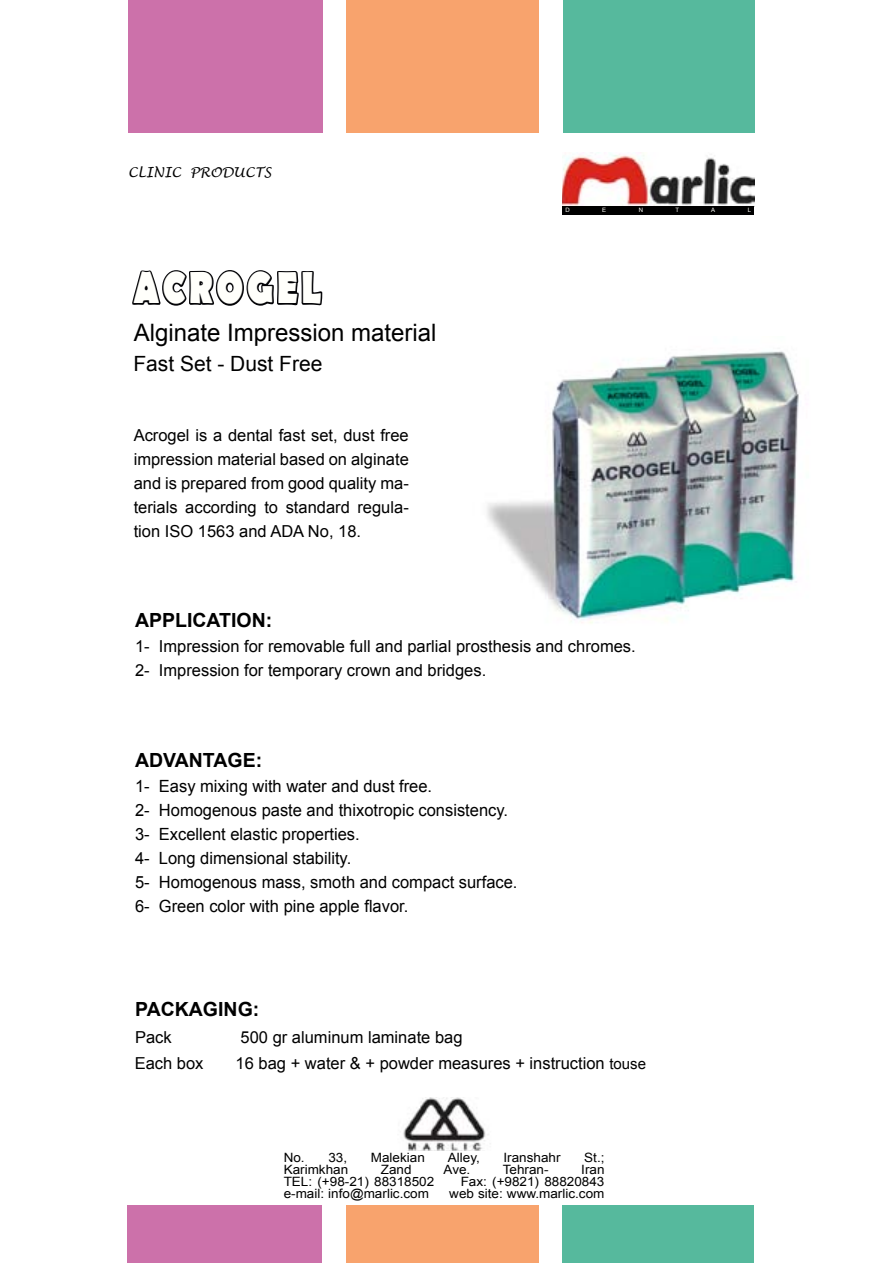
<style>
.page{position:relative;width:893px;height:1263px;background:#fff}
.page>*{position:absolute;margin:0;border:0;box-sizing:border-box;transform-origin:0 0}
.t1{font:700 45px "Berlin Sans FB";letter-spacing:.11em;color:#fffffb;scale:.77 1}
.t2{font:24px "Arial";color:#000}
.t3{font:21px "Arial";color:#000}
.t4{font:700 19.5px "Arial";color:#000}
.t5{font:16.8px/24px "Arial";color:#000}
.t6{font:16.5px/24px "Arial";color:#000;text-align:justify}
.t7{font:italic 13.5px "Lucida Handwriting";color:#000}
.t8{font:12.9px "Arial";color:#000;scale:1.05 1}
.t9{font:6px "Arial";color:#fffffb}
.s1{font-size:15px}
</style>
<div class="page">
<div style="left:346px;top:0;width:193px;height:133px;background:#f8a36d"></div>
<div style="left:346px;top:1205px;width:193px;height:58px;background:#f8a36d"></div>
<div style="left:128px;top:0;width:195px;height:133px;background:#cc71aa"></div>
<div style="left:128px;top:1205px;width:194px;height:58px;background:#cc71aa"></div>
<div style="left:563px;top:0;width:191px;height:133px;background:#56b99d"></div>
<div style="left:562px;top:1205px;width:192px;height:58px;background:#56b99d"></div>
<img style="left:562px;top:152px;width:192px;height:54px">
<div style="left:562px;top:206px;width:192px;height:9px;background:#000"></div>
<img style="left:403px;top:1097px;width:86px;height:54px">
<svg style="left:132px;top:270px;width:191px;height:36px"></svg>
<img style="left:487px;top:351px;width:312px;height:273px">
<p class="t7" style="left:128px;top:164px;width:145px">CLINIC PRODUCTS</p>
<h1 class="t1" style="left:134px;top:262px;width:245px">ACROGEL</h1>
<h2 class="t2" style="left:134px;top:316px;width:304px">Alginate Impression material</h2>
<p class="t3" style="left:133px;top:350px;width:191px">Fast Set - Dust Free</p>
<p class="t6" style="left:134px;top:424px;width:277px">Acrogel is a dental fast set, dust free impression material based on alginate and is prepared from good quality ma&shy;terials according to standard regula&shy;tion ISO 1563 and ADA No, 18.</p>
<p class="t4" style="left:135px;top:607px;width:139px">APPLICATION:</p>
<p class="t9" style="left:565px;top:206px;width:6px">D</p>
<p class="t9" style="left:602px;top:206px;width:6px">E</p>
<p class="t9" style="left:639px;top:206px;width:6px">N</p>
<p class="t9" style="left:676px;top:206px;width:5px">T</p>
<p class="t9" style="left:711px;top:206px;width:6px">A</p>
<p class="t9" style="left:748px;top:206px;width:5px">L</p>
<p class="t6" style="left:135px;top:635px;width:502px">1- Impression for removable full and parlial prosthesis and chromes.<br>2- Impression for temporary crown and bridges.</p>
<p class="t4" style="left:135px;top:747px;width:129px">ADVANTAGE:</p>
<p class="t5" style="left:135px;top:774px;width:384px">1- Easy mixing with water and dust free.<br>2- Homogenous paste and thixotropic consistency.<br>3- Excellent elastic properties.<br>4- Long dimensional stability.<br>5- Homogenous mass, smoth and compact surface.<br>6- Green color with pine apple flavor.</p>
<p class="t4" style="left:135px;top:996px;width:126px">PACKAGING:</p>
<p class="t6" style="left:135px;top:1025px;width:38px">Pack</p>
<p class="t6" style="left:241px;top:1025px;width:223px">500 gr aluminum laminate bag</p>
<p class="t6" style="left:135px;top:1051px;width:70px">Each box</p>
<p class="t6" style="left:236px;top:1051px;width:412px">16 bag + water &amp; + powder measures + instruction <span class="s1">touse</span></p>
<p class="t8" style="left:284px;top:1149px;width:62px">No. 33,</p>
<p class="t8" style="left:371px;top:1149px;width:53px">Malekian</p>
<p class="t8" style="left:448px;top:1149px;width:32px">Alley,</p>
<p class="t8" style="left:503px;top:1149px;width:56px">Iranshahr</p>
<p class="t8" style="left:584px;top:1149px;width:21px">St.;</p>
<p class="t8" style="left:284px;top:1161px;width:63px">Karimkhan</p>
<p class="t8" style="left:381px;top:1161px;width:31px">Zand</p>
<p class="t8" style="left:444px;top:1161px;width:27px">Ave.</p>
<p class="t8" style="left:503px;top:1161px;width:45px">Tehran-</p>
<p class="t8" style="left:581px;top:1161px;width:24px">Iran</p>
<p class="t8" style="left:284px;top:1173px;width:145px">TEL: (+98-21) 88318502</p>
<p class="t8" style="left:461px;top:1173px;width:138px">Fax: (+9821) 88820843</p>
<p class="t8" style="left:284px;top:1185px;width:140px">e-mail: info@marlic.com</p>
<p class="t8" style="left:449px;top:1185px;width:149px">web site: www.marlic.com</p>
</div>
